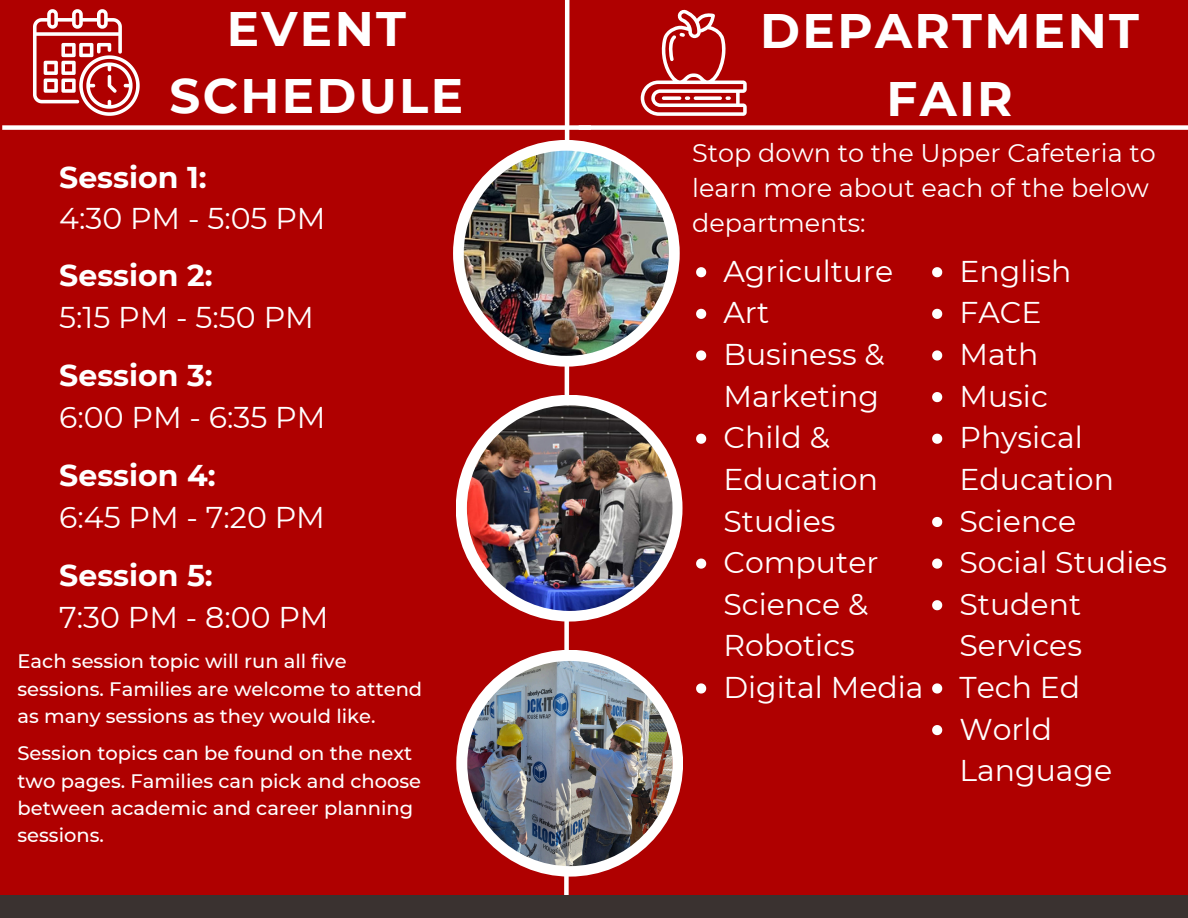
<style>
.page{position:relative;width:1188px;height:918px;background:#af0000}
.page>*{position:absolute;margin:0;border:0;box-sizing:border-box;transform-origin:0 0}
.t1{font:700 48.3px/67.5px "Montserrat";letter-spacing:.05em;color:#fff;text-align:center}
.t2{font:30px/41.7px "Montserrat";color:#fff}
.t3{font:25.5px/34.8px "Montserrat";color:#fff}
.t4{font:500 19.5px/27.3px "Montserrat";color:#fff}
.s1{font-weight:700}
</style>
<div class="page">
<svg style="left:564px;top:0;width:6px;height:895px"></svg>
<svg style="left:33px;top:9px;width:107px;height:107px"></svg>
<div style="left:2px;top:125px;width:589px;height:5px;background:#fff"></div>
<div style="left:579px;top:125px;width:609px;height:5px;background:#fff"></div>
<div style="left:453px;top:140px;width:227px;height:227px;background:#fff;border-radius:50%"></div>
<svg style="left:641px;top:9px;width:106px;height:107px"></svg>
<svg style="left:694px;top:96px;width:28px;height:4px"></svg>
<svg style="left:662px;top:96px;width:19px;height:4px"></svg>
<div style="left:0;top:895px;width:1188px;height:23px;background:#3a3230"></div>
<div style="left:456px;top:395px;width:227px;height:227px;background:#fff;border-radius:50%"></div>
<img style="left:467px;top:405px;width:205px;height:206px;border-radius:50%">
<svg style="left:696px;top:267px;width:10px;height:10px"></svg>
<svg style="left:696px;top:309px;width:10px;height:10px"></svg>
<svg style="left:696px;top:350px;width:10px;height:11px"></svg>
<svg style="left:696px;top:434px;width:10px;height:10px"></svg>
<svg style="left:696px;top:559px;width:10px;height:10px"></svg>
<svg style="left:696px;top:683px;width:10px;height:11px"></svg>
<svg style="left:932px;top:267px;width:10px;height:10px"></svg>
<svg style="left:932px;top:309px;width:10px;height:10px"></svg>
<svg style="left:932px;top:350px;width:10px;height:11px"></svg>
<svg style="left:932px;top:392px;width:10px;height:10px"></svg>
<svg style="left:932px;top:434px;width:10px;height:10px"></svg>
<svg style="left:932px;top:517px;width:10px;height:10px"></svg>
<svg style="left:932px;top:559px;width:10px;height:10px"></svg>
<svg style="left:932px;top:600px;width:10px;height:10px"></svg>
<svg style="left:932px;top:683px;width:10px;height:11px"></svg>
<svg style="left:932px;top:725px;width:10px;height:10px"></svg>
<div style="left:456px;top:650px;width:227px;height:227px;background:#fff;border-radius:50%"></div>
<img style="left:464px;top:151px;width:205px;height:205px;border-radius:50%">
<img style="left:467px;top:661px;width:205px;height:205px;border-radius:50%">
<h1 class="t1" style="left:170px;top:-5px;width:295px">EVENT<br>SCHEDULE</h1>
<p class="t2" style="left:59px;top:157px;width:268px;line-height:41px"><span class="s1">Session 1:<br></span>4:30 PM - 5:05 PM</p>
<h1 class="t2" style="left:59px;top:254px;width:256px"><span class="s1">Session 2:<br></span>5:15 PM - 5:50 PM</h1>
<p class="t2" style="left:59px;top:354px;width:268px"><span class="s1">Session 3:<br></span>6:00 PM - 6:35 PM</p>
<p class="t2" style="left:59px;top:454px;width:267px"><span class="s1">Session 4:<br></span>6:45 PM - 7:20 PM</p>
<p class="t2" style="left:59px;top:554px;width:271px"><span class="s1">Session 5:<br></span>7:30 PM - 8:00 PM</p>
<p class="t4" style="left:18px;top:648px;width:406px">Each session topic will run all five sessions. Families are welcome to attend as many sessions as they would like.</p>
<h3 class="t4" style="left:18px;top:740px;width:405px">Session topics can be found on the next two pages. Families can pick and choose between academic and career planning sessions.</h3>
<p class="t1" style="left:760px;top:-3px;width:380px">DEPARTMENT<br>FAIR</p>
<h2 class="t3" style="left:692px;top:136px;width:465px">Stop down to the Upper Cafeteria to learn more about each of the below departments:</h2>
<h2 class="t2" style="left:723px;top:250px;width:171px">Agriculture</h2>
<h2 class="t2" style="left:723px;top:292px;width:47px">Art</h2>
<h2 class="t2" style="left:723px;top:333px;width:163px">Business &amp;<br>Marketing</h2>
<p class="t2" style="left:723px;top:417px;width:156px">Child &amp;<br>Education<br>Studies</p>
<p class="t2" style="left:723px;top:542px;width:157px">Computer<br>Science &amp;<br>Robotics</p>
<p class="t2" style="left:723px;top:666px;width:202px">Digital Media</p>
<p class="t2" style="left:959px;top:250px;width:114px">English</p>
<p class="t2" style="left:959px;top:292px;width:84px">FACE</p>
<p class="t2" style="left:959px;top:333px;width:80px">Math</p>
<p class="t2" style="left:959px;top:375px;width:90px">Music</p>
<p class="t2" style="left:959px;top:417px;width:156px">Physical<br>Education</p>
<p class="t2" style="left:959px;top:500px;width:118px">Science</p>
<p class="t2" style="left:959px;top:542px;width:209px">Social Studies</p>
<p class="t2" style="left:959px;top:583px;width:124px">Student<br>Services</p>
<p class="t2" style="left:959px;top:666px;width:122px">Tech Ed</p>
<p class="t2" style="left:959px;top:708px;width:154px">World<br>Language</p>
</div>
